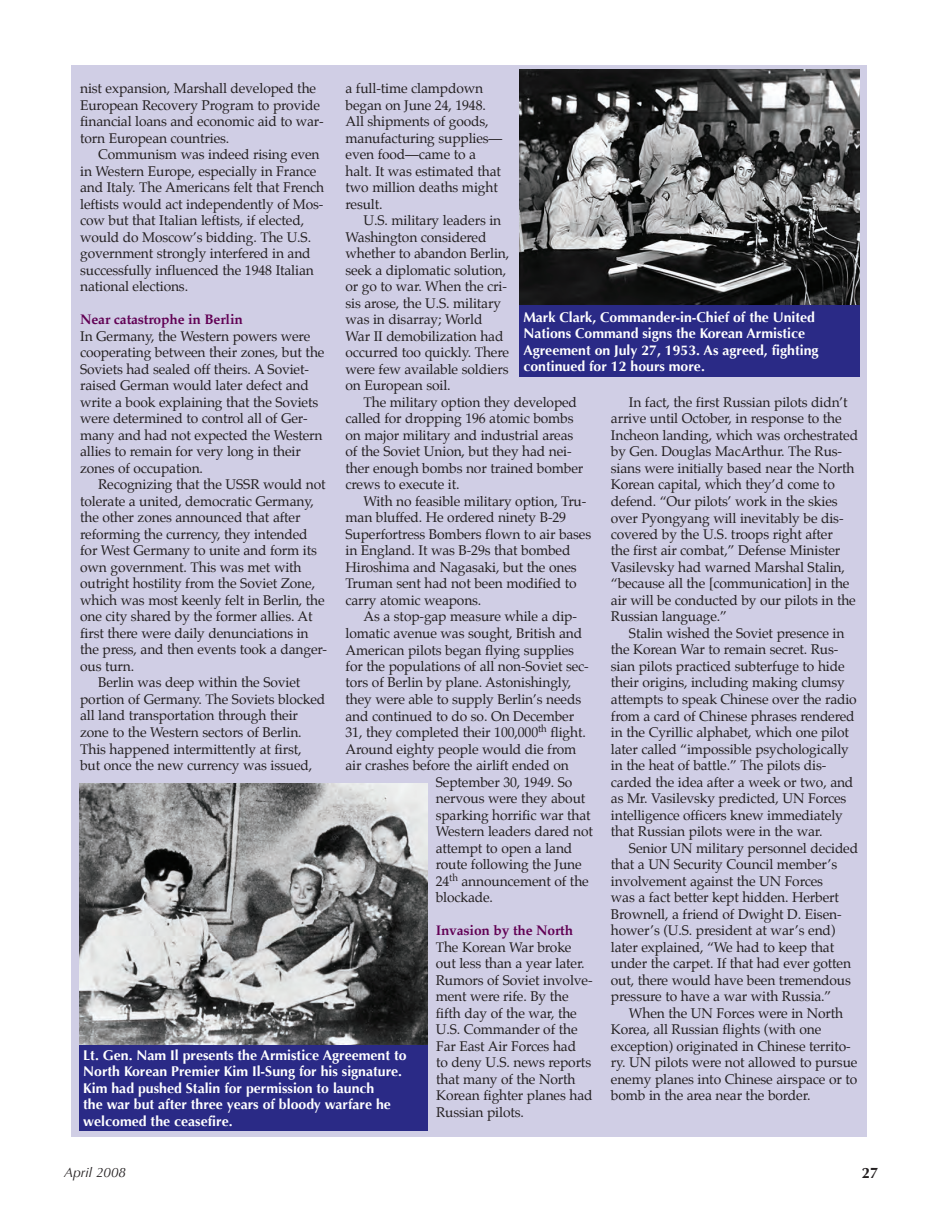
<style>
.page{position:relative;width:944px;height:1212px;background:#fff}
.page>*{position:absolute;margin:0;border:0;box-sizing:border-box;transform-origin:0 0}
.t1{font:700 15px "Optima";color:#231f20}
.t2{font:700 14.1px/16.5px "Optima";color:#fff}
.Text{font:13.8px/16.5px "Palatino";letter-spacing:-.01em;color:#231f20}
.Text-2{font:700 13.8px "Palatino";letter-spacing:-.01em;color:#610054}
.t3{font:italic 13.5px "Optima";color:#231f20}
</style>
<div class="page">
<div style="left:72px;top:65px;width:795px;height:1072px;background:#d0cee5"></div>
<img style="left:519px;top:70px;width:340px;height:236px">
<div style="left:519px;top:306px;width:340px;height:71px;background:#2a2a86"></div>
<div style="left:79px;top:1043px;width:349px;height:88px;background:#2a2a86"></div>
<img style="left:79px;top:783px;width:349px;height:261px">
<p class="Text" style="left:80px;top:82px;width:245px">nist expansion, Marshall developed the European Recovery Program to provide financial loans and economic aid to war&shy;torn European countries.</p>
<p class="Text" style="left:80px;top:148px;width:246px;text-indent:18px">Communism was indeed rising even in Western Europe, especially in France and Italy. The Americans felt that French leftists would act independently of Mos&shy;cow but that Italian leftists, if elected, would do Moscow’s bidding. The U.S. government strongly interfered in and successfully influenced the 1948 Italian national elections.</p>
<p class="Text-2" style="left:80px;top:311px;width:164px">Near catastrophe in Berlin</p>
<p class="Text" style="left:80px;top:329px;width:246px">In Germany, the Western powers were cooperating between their zones, but the Soviets had sealed off theirs. A Soviet&shy;raised German would later defect and write a book explaining that the Soviets were determined to control all of Ger&shy;many and had not expected the Western allies to remain for very long in their zones of occupation.</p>
<p class="Text" style="left:80px;top:478px;width:248px;text-indent:18px">Recognizing that the USSR would not tolerate a united, democratic Germany, the other zones announced that after reforming the currency, they intended for West Germany to unite and form its own government. This was met with outright hostility from the Soviet Zone, which was most keenly felt in Berlin, the one city shared by the former allies. At first there were daily denunciations in the press, and then events took a danger&shy;ous turn.</p>
<p class="Text" style="left:80px;top:676px;width:247px;text-indent:18px">Berlin was deep within the Soviet portion of Germany. The Soviets blocked all land transportation through their zone to the Western sectors of Berlin.<br>This happened intermittently at first,<br>but once the new currency was issued,</p>
<p class="Text" style="left:346px;top:82px;width:158px">a full-time clampdown began on June 24, 1948.<br>All shipments of goods, manufacturing supplies— even food—came to a halt. It was estimated that two million deaths might result.</p>
<p class="Text" style="left:346px;top:214px;width:165px;text-indent:18px">U.S. military leaders in<br>Washington considered whether to abandon Berlin, seek a diplomatic solution, or go to war. When the cri&shy;sis arose, the U.S. military was in disarray; World<br>War II demobilization had occurred too quickly. There were few available soldiers on European soil.</p>
<p class="Text" style="left:346px;top:395px;width:239px;text-indent:18px">The military option they developed called for dropping 196 atomic bombs on major military and industrial areas of the Soviet Union, but they had nei&shy;ther enough bombs nor trained bomber crews to execute it.</p>
<p class="Text" style="left:346px;top:494px;width:247px;text-indent:18px">With no feasible military option, Tru&shy;man bluffed. He ordered ninety B-29<br>Superfortress Bombers flown to air bases in England. It was B-29s that bombed Hiroshima and Nagasaki, but the ones Truman sent had not been modified to carry atomic weapons.</p>
<p class="Text" style="left:364px;top:610px;width:215px">As a stop-gap measure while a dip-</p>
<p class="Text" style="left:346px;top:626px;width:238px">lomatic avenue was sought, British and</p>
<p class="Text" style="left:346px;top:643px;width:230px">American pilots began flying supplies</p>
<p class="Text" style="left:346px;top:659px;width:245px">for the populations of all non-Soviet sec-</p>
<p class="Text" style="left:346px;top:676px;width:227px">tors of Berlin by plane. Astonishingly,</p>
<p class="Text" style="left:346px;top:692px;width:237px">they were able to supply Berlin’s needs</p>
<p class="Text" style="left:346px;top:709px;width:230px">and continued to do so. On December</p>
<p class="Text" style="left:346px;top:725px;width:242px">31, they completed their 100,000<sup>th</sup> flight.</p>
<p class="Text" style="left:346px;top:742px;width:232px">Around eighty people would die from</p>
<p class="Text" style="left:346px;top:758px;width:225px">air crashes before the airlift ended on</p>
<p class="Text" style="left:436px;top:775px;width:138px">September 30, 1949. So</p>
<p class="Text" style="left:436px;top:791px;width:151px">nervous were they about</p>
<p class="Text" style="left:436px;top:808px;width:156px">sparking horrific war that</p>
<p class="Text" style="left:436px;top:824px;width:159px">Western leaders dared not</p>
<p class="Text" style="left:436px;top:841px;width:138px">attempt to open a land</p>
<p class="Text" style="left:436px;top:857px;width:148px">route following the June</p>
<p class="Text" style="left:436px;top:874px;width:155px">24<sup>th</sup> announcement of the</p>
<p class="Text" style="left:436px;top:890px;width:59px">blockade.</p>
<p class="Text-2" style="left:436px;top:922px;width:139px">Invasion by the North</p>
<p class="Text" style="left:436px;top:940px;width:158px">The Korean War broke out less than a year later.<br>Rumors of Soviet involve&shy;ment were rife. By the fifth day of the war, the<br>U.S. Commander of the<br>Far East Air Forces had<br>to deny U.S. news reports that many of the North<br>Korean fighter planes had<br>Russian pilots.</p>
<p class="t2" style="left:523px;top:309px;width:297px">Mark Clark, Commander-in-Chief of the United Nations Command signs the Korean Armistice Agreement on July 27, 1953. As agreed, fighting continued for 12 hours more.</p>
<p class="Text" style="left:611px;top:395px;width:249px;text-indent:18px">In fact, the first Russian pilots didn’t arrive until October, in response to the Incheon landing, which was orchestrated by Gen. Douglas MacArthur. The Rus&shy;sians were initially based near the North Korean capital, which they’d come to defend. “Our pilots’ work in the skies over Pyongyang will inevitably be dis&shy;covered by the U.S. troops right after<br>the first air combat,” Defense Minister Vasilevsky had warned Marshal Stalin, “because all the [communication] in the air will be conducted by our pilots in the Russian language.”</p>
<p class="Text" style="left:611px;top:626px;width:247px;text-indent:18px">Stalin wished the Soviet presence in the Korean War to remain secret. Rus&shy;sian pilots practiced subterfuge to hide their origins, including making clumsy attempts to speak Chinese over the radio from a card of Chinese phrases rendered in the Cyrillic alphabet, which one pilot later called “impossible psychologically in the heat of battle.” The pilots dis&shy;carded the idea after a week or two, and as Mr. Vasilevsky predicted, UN Forces intelligence officers knew immediately that Russian pilots were in the war.</p>
<p class="Text" style="left:611px;top:841px;width:249px;text-indent:18px">Senior UN military personnel decided that a UN Security Council member’s involvement against the UN Forces<br>was a fact better kept hidden. Herbert Brownell, a friend of Dwight D. Eisen&shy;hower’s (U.S. president at war’s end) later explained, “We had to keep that under the carpet. If that had ever gotten out, there would have been tremendous pressure to have a war with Russia.”</p>
<p class="Text" style="left:611px;top:1006px;width:248px;text-indent:18px">When the UN Forces were in North Korea, all Russian flights (with one exception) originated in Chinese territo&shy;ry. UN pilots were not allowed to pursue enemy planes into Chinese airspace or to bomb in the area near the border.</p>
<p class="t2" style="left:83px;top:1047px;width:325px">Lt. Gen. Nam I l presents the Armistice Agreement to North Korean Premier Kim I l-Sung for his signature.<br>Kim had pushed Stalin for permission to launch<br>the war but after three years of bloody warfare he welcomed the ceasefire.</p>
<p class="t3" style="left:64px;top:1164px;width:63px">April 2008</p>
<p class="t1" style="left:862px;top:1164px;width:18px">27</p>
</div>
